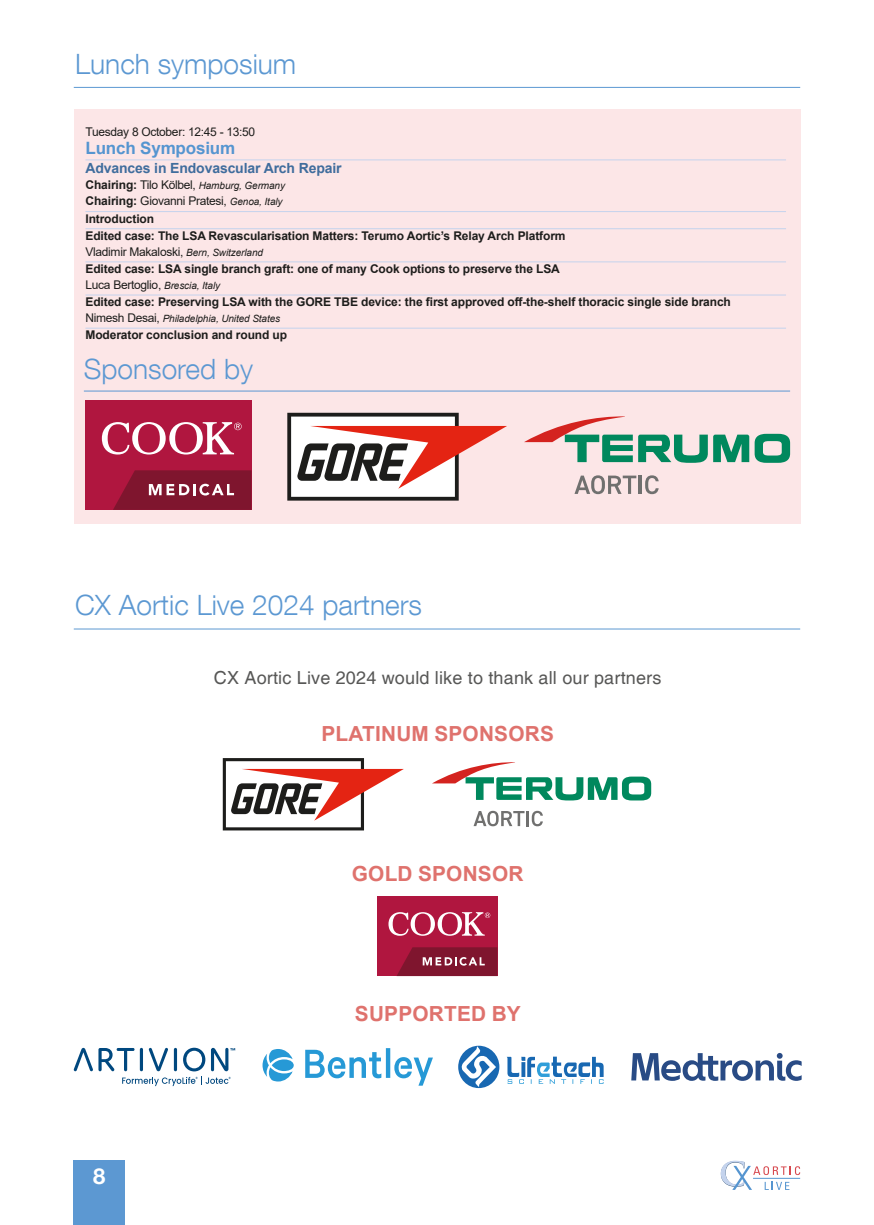
<style>
.page{position:relative;width:874px;height:1225px;background:#fff}
.page>*{position:absolute;margin:0;border:0;box-sizing:border-box;transform-origin:0 0}
.Flyer_Heading{font:300 28px "Helvetica Neue LT Com";color:#5c98d2}
.t1{font:22px "Helvetica Neue LT 75 Bd";color:#fff}
.Body_Text{font:700 20.8px "Arial";letter-spacing:.01em;color:#df726d}
.Body_Text-2{font:18px "Helvetica";letter-spacing:.01em;color:#575756}
.Event_talk{font:700 17px "Arial";letter-spacing:-.01em;color:#5595d0}
.Event_talk-2{font:700 14px "Arial";letter-spacing:-.01em;color:#406d9d}
.Event_talk-3{font:700 12px/16px "Arial";letter-spacing:-.01em;color:#1d1d1b}
.Event_talk-4{font:12px "Arial";letter-spacing:-.025em;color:#1d1d1b}
.Event_talk-5{font:italic 10px "Arial";letter-spacing:-.01em;color:#1d1d1b}
.s1{font-weight:700;font-style:normal;font-size:12px}
.s2{font-style:normal;font-size:12px}
.s3{font-weight:700}
.s4{font-style:italic;font-size:10px}
.s5{font-weight:400}
.s6{font-weight:400;font-style:italic;font-size:10px}
</style>
<div class="page">
<div style="left:74px;top:1160px;width:51px;height:65px;background:#5c98d2"></div>
<svg style="left:720px;top:1160px;width:79px;height:29px"></svg>
<hr style="left:752px;top:1178px;width:47px;height:1px;background:#5595d0">
<hr style="left:74px;top:87px;width:725px;height:1px;background:#5c98d2">
<div style="left:74px;top:109px;width:725px;height:415px;background:#fce6e7"></div>
<hr style="left:85px;top:159px;width:700px;height:1px;background:#c4d3ed">
<hr style="left:85px;top:211px;width:700px;height:1px;background:#c4d3ed">
<hr style="left:85px;top:228px;width:700px;height:1px;background:#c4d3ed">
<hr style="left:85px;top:261px;width:700px;height:1px;background:#c4d3ed">
<hr style="left:85px;top:294px;width:700px;height:1px;background:#c4d3ed">
<hr style="left:85px;top:328px;width:700px;height:1px;background:#c4d3ed">
<hr style="left:84px;top:390px;width:705px;height:1px;background:#5c98d2">
<div style="left:85px;top:401px;width:166px;height:109px;background:#b0163f"></div>
<svg style="left:102px;top:422px;width:139px;height:32px"></svg>
<svg style="left:113px;top:470px;width:138px;height:40px;background:#8d263f"></svg>
<svg style="left:287px;top:413px;width:220px;height:87px"></svg>
<svg style="left:754px;top:434px;width:35px;height:29px"></svg>
<svg style="left:524px;top:416px;width:224px;height:47px"></svg>
<svg style="left:574px;top:475px;width:62px;height:19px"></svg>
<hr style="left:638px;top:475px;width:3px;height:19px;background:#70706f">
<svg style="left:645px;top:475px;width:13px;height:19px"></svg>
<hr style="left:74px;top:628px;width:725px;height:1px;background:#5c98d2">
<div style="left:376px;top:896px;width:121px;height:80px;background:#b0163f"></div>
<svg style="left:388px;top:912px;width:102px;height:23px"></svg>
<svg style="left:397px;top:947px;width:100px;height:29px;background:#8c263f"></svg>
<svg style="left:223px;top:758px;width:180px;height:72px"></svg>
<svg style="left:432px;top:762px;width:219px;height:38px"></svg>
<svg style="left:473px;top:811px;width:51px;height:15px"></svg>
<hr style="left:526px;top:811px;width:3px;height:15px;background:#70706f">
<svg style="left:531px;top:811px;width:11px;height:15px"></svg>
<div style="left:458px;top:1045px;width:41px;height:43px;background:#1868b2;border-radius:50%"></div>
<svg style="left:461px;top:1046px;width:35px;height:41px"></svg>
<svg style="left:507px;top:1056px;width:96px;height:28px"></svg>
<svg style="left:262px;top:1049px;width:31px;height:32px"></svg>
<svg style="left:305px;top:1048px;width:127px;height:37px"></svg>
<svg style="left:74px;top:1047px;width:161px;height:39px"></svg>
<svg style="left:631px;top:1053px;width:170px;height:28px"></svg>
<p class="Flyer_Heading" style="left:75px;top:47px;width:222px">Lunch symposium</p>
<p class="Event_talk-4" style="left:85px;top:123px;width:171px">Tuesday 8 October: 12:45 - 13:50</p>
<p class="Event_talk" style="left:85px;top:136px;width:151px">Lunch Symposium</p>
<p class="Event_talk-2" style="left:85px;top:159px;width:257px">Advances in Endovascular Arch Repair</p>
<p class="Event_talk-5" style="left:85px;top:179px;width:201px"><span class="s1">Chairing:</span> <span class="s2">Tilo Kölbel,</span> Hamburg, Germany</p>
<p class="Event_talk-4" style="left:85px;top:193px;width:198px"><span class="s3">Chairing:</span> Giovanni Pratesi, <span class="s4">Genoa, Italy</span></p>
<p class="Event_talk-3" style="left:85px;top:210px;width:70px">Introduction</p>
<p class="Event_talk-3" style="left:85px;top:228px;width:481px">Edited case: The LSA Revascularisation Matters: Terumo Aortic’s Relay Arch Platform<br><span class="s5">Vladimir Makaloski,</span> <span class="s6">Bern, Switzerland</span></p>
<p class="Event_talk-3" style="left:85px;top:261px;width:475px">Edited case: LSA single branch graft: one of many Cook options to preserve the LSA<br><span class="s5">Luca Bertoglio,</span> <span class="s6">Brescia, Italy</span></p>
<p class="Event_talk-3" style="left:85px;top:294px;width:646px">Edited case: Preserving LSA with the GORE TBE device: the first approved off-the-shelf thoracic single side branch</p>
<p class="Event_talk-5" style="left:85px;top:312px;width:196px"><span class="s2">Nimesh Desai,</span> Philadelphia, United States</p>
<p class="Event_talk-3" style="left:85px;top:327px;width:203px">Moderator conclusion and round up</p>
<p class="Flyer_Heading" style="left:84px;top:351px;width:171px">Sponsored by</p>
<p class="Flyer_Heading" style="left:75px;top:588px;width:348px">CX Aortic Live 2024 partners</p>
<p class="Body_Text-2" style="left:214px;top:667px;width:449px">CX Aortic Live 2024 would like to thank all our partners</p>
<p class="Body_Text" style="left:321px;top:719px;width:234px">PLATINUM SPONSORS</p>
<p class="Body_Text" style="left:351px;top:859px;width:173px">GOLD SPONSOR</p>
<h2 class="t1" style="left:93px;top:1163px;width:14px">8</h2>
<p class="Body_Text" style="left:355px;top:999px;width:167px">SUPPORTED BY</p>
</div>
